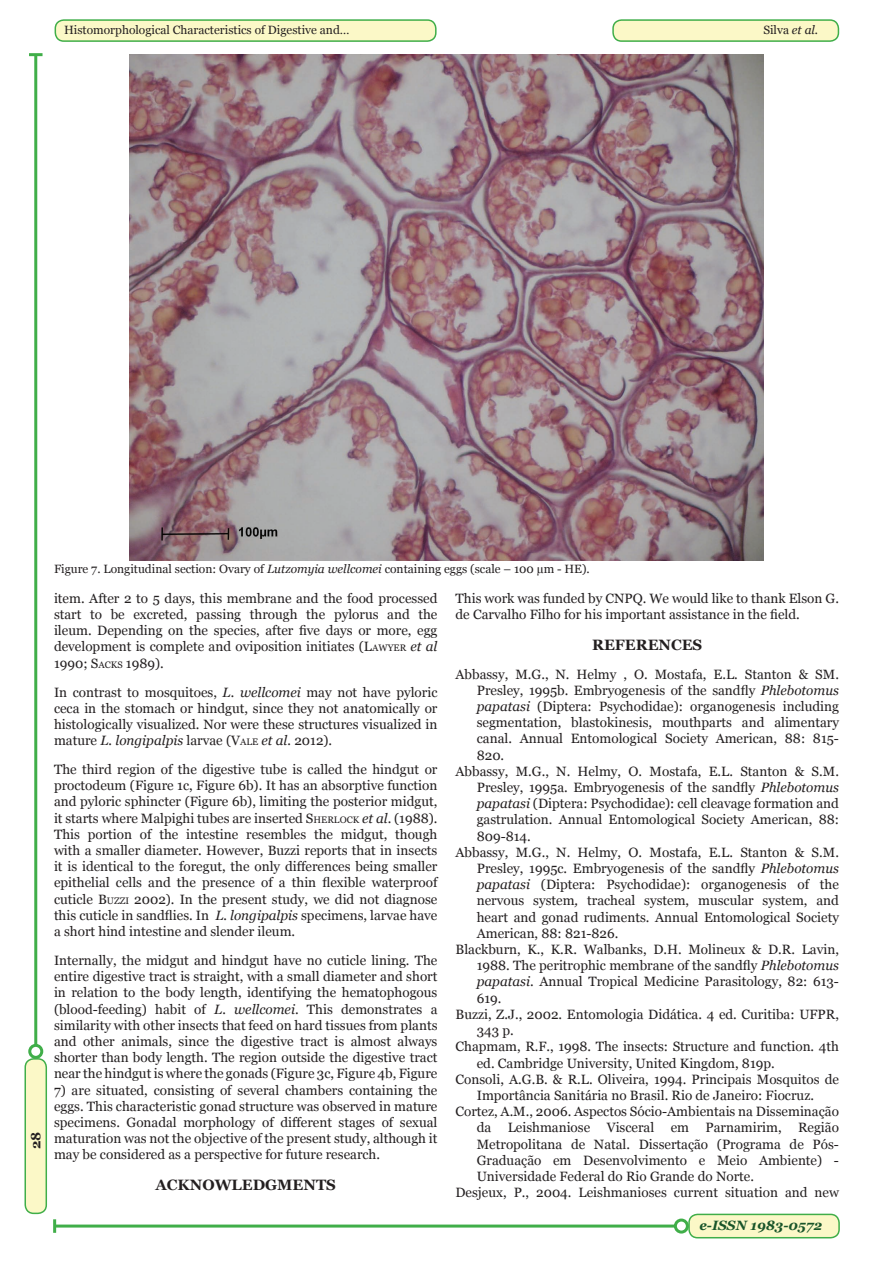
<style>
.page{position:relative;width:893px;height:1263px;background:#fff}
.page>*{position:absolute;margin:0;border:0;box-sizing:border-box;transform-origin:0 0}
.t1{font:700 15px "Georgia";color:#231f20}
.t2{font:13.5px/16.2px "Georgia";color:#231f20;text-align:justify}
.t3{font:italic 700 13.5px "Georgia";color:#19552a}
.t4{font:700 13.5px "Georgia";color:#231f20}
.t5{font:12px "Georgia";color:#231f20}
.s1{font-style:italic}
.s2{font-style:inherit}
.s3{font-size:9.45px}
</style>
<div class="page">
<div style="left:25px;top:1059px;width:21px;height:154px;background:#fbf8c7;border-radius:9px"></div>
<div style="left:25px;top:1058px;width:22px;height:156px;border:2px solid #40ae49;border-radius:9px"></div>
<div style="left:55px;top:20px;width:381px;height:21px;background:#fbf8c7;border-radius:9px"></div>
<div style="left:55px;top:19px;width:382px;height:23px;border:2px solid #40ae49;border-radius:9px"></div>
<div style="left:613px;top:20px;width:225px;height:21px;background:#fbf8c7;border-radius:9px"></div>
<div style="left:612px;top:19px;width:227px;height:23px;border:2px solid #40ae49;border-radius:9px"></div>
<div style="left:689px;top:1214px;width:150px;height:24px;background:#fbf8c7;border-radius:9px"></div>
<div style="left:688px;top:1214px;width:152px;height:24px;border:2px solid #40ae49;border-radius:9px"></div>
<hr style="left:34px;top:55px;width:3px;height:990px;background:#40ae49">
<div style="left:28px;top:1044px;width:15px;height:15px;border:3px solid #40ae49;border-radius:50%"></div>
<hr style="left:29px;top:53px;width:14px;height:3px;background:#40ae49">
<hr style="left:55px;top:1224px;width:620px;height:3px;background:#40ae49">
<hr style="left:53px;top:1219px;width:3px;height:14px;background:#40ae49">
<div style="left:674px;top:1218px;width:15px;height:15px;border:3px solid #40ae49;border-radius:50%"></div>
<img style="left:130px;top:54px;width:633px;height:507px">
<p class="t5" style="left:64px;top:23px;width:287px">Histomorphological Characteristics of Digestive and…</p>
<p class="t5" style="left:763px;top:23px;width:56px">Silva <span class="s1">et al.</span></p>
<p class="t4" style="left:27px;top:1149px;width:19px;rotate:-90deg">28</p>
<p class="t5" style="left:54px;top:562px;width:537px">Figure 7. Longitudinal section: Ovary of <span class="s1">Lutzomyia wellcomei</span> containing eggs (scale – 100 µm - HE).</p>
<p class="t2" style="left:54px;top:590px;width:385px">item. After 2 to 5 days, this membrane and the food processed start to be excreted, passing through the pylorus and the ileum. Depending on the species, after five days or more, egg development is complete and oviposition initiates (<span class="s2">L</span><span class="s3">AWYER</span> <span class="s1">et al </span>1990; <span class="s2">S</span><span class="s3">ACKS</span> 1989).</p>
<p class="t2" style="left:54px;top:684px;width:385px">In contrast to mosquitoes, <span class="s1">L. wellcomei</span> may not have pyloric ceca in the stomach or hindgut, since they not anatomically or histologically visualized. Nor were these structures visualized in mature <span class="s1">L. longipalpis</span> larvae (<span class="s2">V</span><span class="s3">ALE</span> <span class="s1">et al.</span> 2012).</p>
<p class="t2" style="left:54px;top:761px;width:385px">The third region of the digestive tube is called the hindgut or proctodeum (Figure 1c, Figure 6b). It has an absorptive function and pyloric sphincter (Figure 6b), limiting the posterior midgut, it starts where Malpighi tubes are inserted <span class="s2">S</span><span class="s3">HERLOCK</span> <span class="s1">et al</span>. (1988).<br>This portion of the intestine resembles the midgut, though with a smaller diameter. However, Buzzi reports that in insects it is identical to the foregut, the only differences being smaller epithelial cells and the presence of a thin flexible waterproof cuticle <span class="s2">B</span><span class="s3">UZZI</span> 2002). In the present study, we did not diagnose this cuticle in sandflies. In <span class="s1">L. longipalpis</span> specimens, larvae have a short hind intestine and slender ileum.</p>
<p class="t2" style="left:54px;top:952px;width:385px">Internally, the midgut and hindgut have no cuticle lining. The entire digestive tract is straight, with a small diameter and short in relation to the body length, identifying the hematophogous (blood-feeding) habit of <span class="s1">L. wellcomei</span>. This demonstrates a similarity with other insects that feed on hard tissues from plants and other animals, since the digestive tract is almost always shorter than body length. The region outside the digestive tract near the hindgut is where the gonads (Figure 3c, Figure 4b, Figure</p>
<p class="t2" style="left:54px;top:1082px;width:385px">7) are situated, consisting of several chambers containing the eggs. This characteristic gonad structure was observed in mature specimens. Gonadal morphology of different stages of sexual maturation was not the objective of the present study, although it may be considered as a perspective for future research.</p>
<p class="t1" style="left:155px;top:1175px;width:25px">ACKNO</p>
<p class="t1" style="left:215px;top:1175px;width:30px">WLEDGMEN</p>
<p class="t1" style="left:316px;top:1175px;width:19px">TS</p>
<p class="t2" style="left:455px;top:590px;width:385px">This work was funded by CNPQ. We would like to thank Elson G. de Carvalho Filho for his important assistance in the field.</p>
<p class="t1" style="left:592px;top:635px;width:24px">REFERENCES</p>
<p class="t2" style="left:455px;top:666px;width:385px">Abbassy, M.G., N. Helmy , O. Mostafa, E.L. Stanton &amp; SM.</p>
<p class="t2" style="left:477px;top:682px;width:364px">Presley, 1995b. Embryogenesis of the sandfly <span class="s1">Phlebotomus</span></p>
<p class="t2" style="left:477px;top:698px;width:364px"><span class="s1">papatasi</span> (Diptera: Psychodidae): organogenesis including</p>
<p class="t2" style="left:477px;top:715px;width:364px">segmentation, blastokinesis, mouthparts and alimentary</p>
<p class="t2" style="left:477px;top:731px;width:364px">canal. Annual Entomological Society American, 88: 815-</p>
<p class="t2" style="left:477px;top:747px;width:29px">820.</p>
<p class="t2" style="left:455px;top:763px;width:385px">Abbassy, M.G., N. Helmy, O. Mostafa, E.L. Stanton &amp; S.M.</p>
<p class="t2" style="left:477px;top:779px;width:364px">Presley, 1995a. Embryogenesis of the sandfly <span class="s1">Phlebotomus</span></p>
<p class="t2" style="left:477px;top:796px;width:364px"><span class="s1">papatasi</span> (Diptera: Psychodidae): cell cleavage formation and</p>
<p class="t2" style="left:477px;top:812px;width:364px">gastrulation. Annual Entomological Society American, 88:</p>
<p class="t2" style="left:477px;top:828px;width:56px">809-814.</p>
<p class="t2" style="left:455px;top:844px;width:385px">Abbassy, M.G., N. Helmy, O. Mostafa, E.L. Stanton &amp; S.M.</p>
<p class="t2" style="left:477px;top:860px;width:364px">Presley, 1995c. Embryogenesis of the sandfly <span class="s1">Phlebotomus</span></p>
<p class="t2" style="left:477px;top:877px;width:364px"><span class="s1">papatasi</span> (Diptera: Psychodidae): organogenesis of the</p>
<p class="t2" style="left:477px;top:893px;width:364px">nervous system<span class="s1">,</span> tracheal system, muscular system, and</p>
<p class="t2" style="left:477px;top:909px;width:364px">heart and gonad rudiments. Annual Entomological Society</p>
<p class="t2" style="left:477px;top:925px;width:143px">American, 88: 821-826.</p>
<p class="t2" style="left:455px;top:941px;width:385px">Blackburn, K., K.R. Walbanks, D.H. Molineux &amp; D.R. Lavin,</p>
<p class="t2" style="left:477px;top:958px;width:364px">1988. The peritrophic membrane of the sandfly <span class="s1">Phlebotomus</span></p>
<p class="t2" style="left:477px;top:974px;width:364px"><span class="s1">papatasi</span>. Annual Tropical Medicine Parasitology, 82: 613-</p>
<p class="t2" style="left:477px;top:990px;width:26px">619.</p>
<p class="t2" style="left:455px;top:1006px;width:385px">Buzzi, Z.J., 2002. Entomologia Didática. 4 ed. Curitiba: UFPR,</p>
<p class="t2" style="left:477px;top:1022px;width:39px">343 p.</p>
<p class="t2" style="left:455px;top:1039px;width:385px">Chapmam, R.F., 1998. The insects: Structure and function. 4th</p>
<p class="t2" style="left:477px;top:1055px;width:300px">ed. Cambridge University, United Kingdom, 819p.</p>
<p class="t2" style="left:455px;top:1071px;width:385px">Consoli, A.G.B. &amp; R.L. Oliveira, 1994. Principais Mosquitos de</p>
<p class="t2" style="left:477px;top:1087px;width:339px">Importância Sanitária no Brasil. Rio de Janeiro: Fiocruz.</p>
<p class="t2" style="left:455px;top:1103px;width:385px">Cortez, A.M., 2006. Aspectos Sócio-Ambientais na Disseminação</p>
<p class="t2" style="left:477px;top:1120px;width:364px">da Leishmaniose Visceral em Parnamirim, Região</p>
<p class="t2" style="left:477px;top:1136px;width:364px">Metropolitana de Natal. Dissertação (Programa de Pós-</p>
<p class="t2" style="left:477px;top:1152px;width:364px">Graduação em Desenvolvimento e Meio Ambiente) -</p>
<p class="t2" style="left:477px;top:1168px;width:279px">Universidade Federal do Rio Grande do Norte.</p>
<p class="t2" style="left:455px;top:1184px;width:385px">Desjeux, P., 2004. Leishmanioses current situation and new</p>
<p class="t3" style="left:699px;top:1216px;width:124px">e-ISSN 1983-0572</p>
</div>
